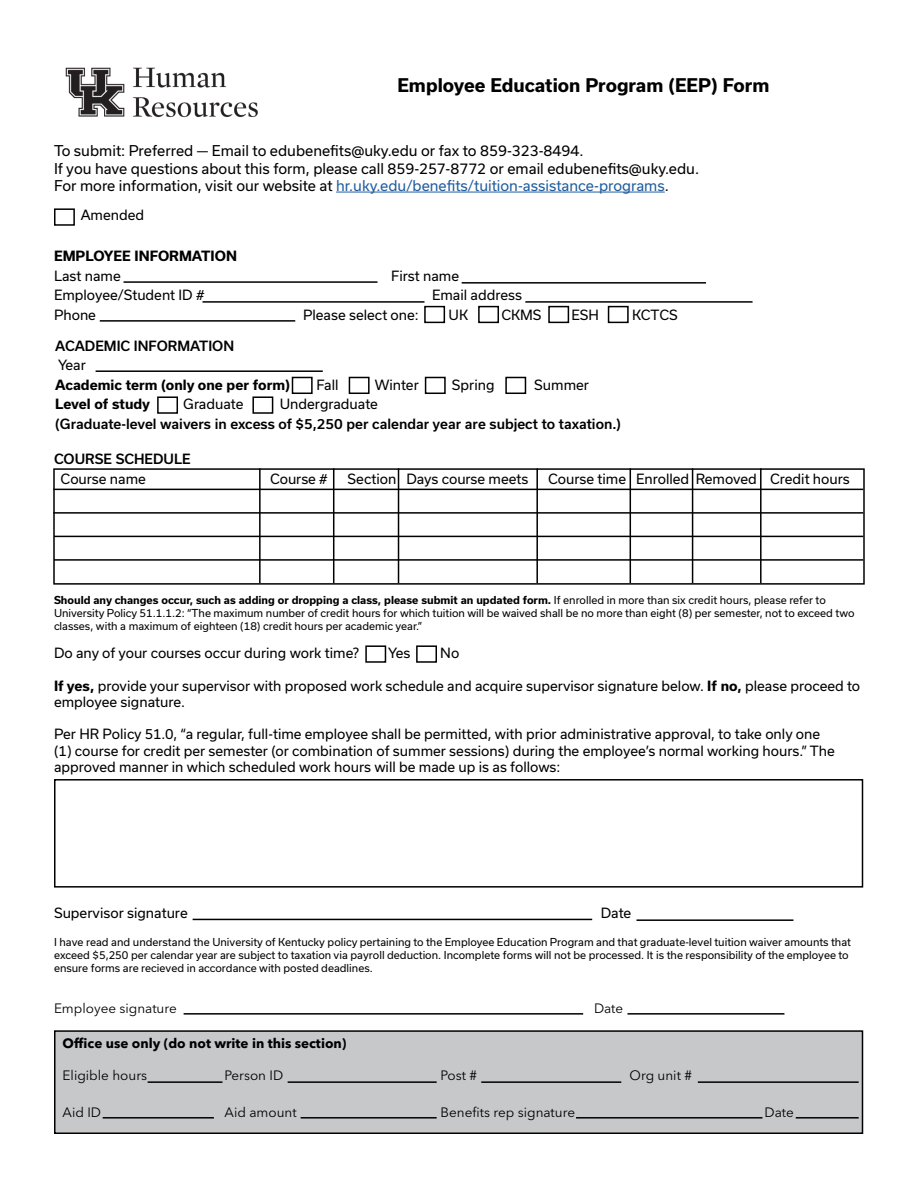
<style>
.page{position:relative;width:918px;height:1188px;background:#fff}
.page>*{position:absolute;margin:0;border:0;box-sizing:border-box;transform-origin:0 0}
.t1{font:700 18px "Usual";color:#000}
.t2{font:14.25px/17.1px "Usual";color:#000}
.t3{font:13.5px/16.2px "Usual";color:#000}
.t4{font:500 13.5px "Usual";color:#000}
.t5{font:13.5px "Avenir Next LT Pro";color:#000}
.t6{font:700 13.5px "Usual";color:#000}
.t7{font:700 13.5px "Avenir Next LT Pro";color:#000}
.t8{font:10.5px/12.6px "Usual";color:#000}
.s1{color:#215e9e}
.s2{font-weight:700}
</style>
<div class="page">
<img style="left:65px;top:67px;width:193px;height:51px">
<hr style="left:336px;top:192px;width:329px;height:1px;background:#215e9e">
<hr style="left:124px;top:281px;width:254px;height:2px;background:#000">
<hr style="left:462px;top:282px;width:244px;height:2px;background:#000">
<hr style="left:202px;top:301px;width:222px;height:2px;background:#000">
<hr style="left:100px;top:320px;width:195px;height:2px;background:#000">
<hr style="left:525px;top:301px;width:228px;height:2px;background:#000">
<div style="left:424px;top:306px;width:21px;height:17px;border:2px solid #000"></div>
<div style="left:478px;top:306px;width:21px;height:17px;border:2px solid #000"></div>
<div style="left:548px;top:306px;width:21px;height:17px;border:2px solid #000"></div>
<div style="left:608px;top:306px;width:21px;height:17px;border:2px solid #000"></div>
<hr style="left:96px;top:370px;width:227px;height:2px;background:#000">
<div style="left:157px;top:396px;width:21px;height:18px;border:2px solid #000"></div>
<div style="left:252px;top:396px;width:21px;height:18px;border:2px solid #000"></div>
<div style="left:292px;top:377px;width:21px;height:17px;border:2px solid #000"></div>
<div style="left:349px;top:377px;width:21px;height:17px;border:2px solid #000"></div>
<div style="left:425px;top:377px;width:21px;height:17px;border:2px solid #000"></div>
<div style="left:505px;top:377px;width:21px;height:17px;border:2px solid #000"></div>
<div style="left:55px;top:1031px;width:807px;height:102px;background:#c7c8ca"></div>
<div style="left:54px;top:1030px;width:809px;height:104px;border:2px solid #000"></div>
<hr style="left:148px;top:1081px;width:74px;height:2px;background:#000">
<hr style="left:288px;top:1081px;width:149px;height:2px;background:#000">
<hr style="left:481px;top:1081px;width:140px;height:2px;background:#000">
<hr style="left:698px;top:1081px;width:161px;height:2px;background:#000">
<hr style="left:103px;top:1117px;width:111px;height:2px;background:#000">
<hr style="left:301px;top:1117px;width:136px;height:2px;background:#000">
<hr style="left:576px;top:1117px;width:186px;height:2px;background:#000">
<hr style="left:796px;top:1117px;width:63px;height:2px;background:#000">
<div style="left:53px;top:468px;width:812px;height:117px;border:2px solid #000"></div>
<hr style="left:53px;top:489px;width:810px;height:1px;background:#000">
<hr style="left:53px;top:512px;width:810px;height:2px;background:#000">
<hr style="left:54px;top:536px;width:809px;height:1px;background:#000">
<hr style="left:54px;top:559px;width:809px;height:2px;background:#000">
<hr style="left:259px;top:468px;width:2px;height:115px;background:#000">
<hr style="left:333px;top:468px;width:1px;height:115px;background:#000">
<hr style="left:398px;top:468px;width:1px;height:115px;background:#000">
<hr style="left:536px;top:468px;width:2px;height:115px;background:#000">
<hr style="left:630px;top:468px;width:1px;height:115px;background:#000">
<hr style="left:692px;top:468px;width:1px;height:115px;background:#000">
<hr style="left:760px;top:468px;width:2px;height:115px;background:#000">
<div style="left:365px;top:645px;width:21px;height:18px;border:2px solid #000"></div>
<div style="left:416px;top:645px;width:21px;height:18px;border:2px solid #000"></div>
<div style="left:54px;top:779px;width:809px;height:109px;border:2px solid #000"></div>
<hr style="left:193px;top:919px;width:399px;height:1px;background:#000">
<hr style="left:636px;top:919px;width:157px;height:2px;background:#000">
<hr style="left:627px;top:1013px;width:157px;height:2px;background:#000">
<hr style="left:184px;top:1013px;width:399px;height:2px;background:#000">
<div style="left:54px;top:208px;width:21px;height:18px;border:2px solid #000"></div>
<h1 class="t1" style="left:397px;top:75px;width:374px">Employee Education Program (EEP) Form</h1>
<p class="t2" style="left:54px;top:143px;width:647px">To submit: Preferred — Email to edubenefits@uky.edu or fax to 859-323-8494.<br>If you have questions about this form, please call 859-257-8772 or email edubenefits@uky.edu.<br>For more information, visit our website at <span class="s1">hr.uky.edu/benefits/tuition-assistance-programs</span>.</p>
<p class="t3" style="left:81px;top:207px;width:65px">Amended</p>
<p class="t6" style="left:54px;top:249px;width:185px">EMPLOYEE INFORMATION</p>
<p class="t3" style="left:54px;top:268px;width:68px">Last name</p>
<p class="t3" style="left:391px;top:268px;width:69px">First name</p>
<p class="t3" style="left:54px;top:287px;width:152px">Employee/Student ID #</p>
<p class="t3" style="left:432px;top:287px;width:92px">Email address</p>
<p class="t3" style="left:54px;top:307px;width:44px">Phone</p>
<p class="t3" style="left:303px;top:307px;width:117px">Please select one:</p>
<p class="t3" style="left:449px;top:307px;width:21px">UK</p>
<p class="t3" style="left:501px;top:307px;width:42px">CKMS</p>
<p class="t3" style="left:571px;top:307px;width:29px">ESH</p>
<p class="t3" style="left:632px;top:307px;width:47px">KCTCS</p>
<p class="t4" style="left:55px;top:338px;width:180px">ACADEMIC INFORMATION</p>
<p class="t3" style="left:58px;top:357px;width:29px">Year</p>
<p class="t6" style="left:55px;top:377px;width:236px">Academic term (only one per form)</p>
<p class="t3" style="left:317px;top:376px;width:24px">Fall</p>
<p class="t3" style="left:375px;top:376px;width:46px">Winter</p>
<p class="t3" style="left:452px;top:376px;width:44px">Spring</p>
<p class="t3" style="left:534px;top:376px;width:56px">Summer</p>
<p class="t6" style="left:55px;top:396px;width:96px">Level of study</p>
<p class="t3" style="left:183px;top:396px;width:62px">Graduate</p>
<p class="t3" style="left:280px;top:396px;width:100px">Undergraduate</p>
<p class="t4" style="left:55px;top:416px;width:567px">(Graduate-level waivers in excess of $5,250 per calendar year are subject to taxation.)</p>
<p class="t4" style="left:54px;top:451px;width:138px">COURSE SCHEDULE</p>
<p class="t3" style="left:61px;top:470px;width:87px">Course name</p>
<p class="t3" style="left:270px;top:470px;width:59px">Course #</p>
<p class="t3" style="left:348px;top:470px;width:182px">Section Days course meets</p>
<p class="t3" style="left:548px;top:470px;width:303px">Course time Enrolled Removed Credit hours</p>
<p class="t8" style="left:54px;top:594px;width:802px"><span class="s2">Should any changes occur, such as adding or dropping a class, please submit an updated form.</span> If enrolled in more than six credit hours, please refer to<br>University Policy 51.1.1.2: “The maximum number of credit hours for which tuition will be waived shall be no more than eight (8) per semester, not to exceed two classes, with a maximum of eighteen (18) credit hours per academic year.”</p>
<p class="t3" style="left:54px;top:645px;width:307px">Do any of your courses occur during work time?</p>
<p class="t3" style="left:388px;top:645px;width:24px">Yes</p>
<p class="t3" style="left:440px;top:645px;width:21px">No</p>
<p class="t3" style="left:54px;top:678px;width:808px"><span class="s2">If yes,</span> provide your supervisor with proposed work schedule and acquire supervisor signature below. <span class="s2">If no,</span> please proceed to employee signature.</p>
<p class="t3" style="left:54px;top:726px;width:782px">Per HR Policy 51.0, “a regular, full-time employee shall be permitted, with prior administrative approval, to take only one (1) course for credit per semester (or combination of summer sessions) during the employee’s normal working hours.” The approved manner in which scheduled work hours will be made up is as follows:</p>
<p class="t3" style="left:54px;top:905px;width:135px">Supervisor signature</p>
<p class="t3" style="left:601px;top:905px;width:32px">Date</p>
<p class="t8" style="left:54px;top:936px;width:799px">I have read and understand the University of Kentucky policy pertaining to the Employee Education Program and that graduate-level tuition waiver amounts that exceed $5,250 per calendar year are subject to taxation via payroll deduction. Incomplete forms will not be processed. It is the responsibility of the employee to ensure forms are recieved in accordance with posted deadlines.</p>
<p class="t5" style="left:54px;top:1000px;width:124px">Employee signature</p>
<p class="t5" style="left:594px;top:1000px;width:31px">Date</p>
<p class="t7" style="left:63px;top:1035px;width:285px">Office use only (do not write in this section)</p>
<p class="t5" style="left:63px;top:1067px;width:86px">Eligible hours</p>
<p class="t5" style="left:225px;top:1067px;width:60px">Person ID</p>
<p class="t5" style="left:441px;top:1067px;width:38px">Post #</p>
<p class="t5" style="left:630px;top:1067px;width:64px">Org unit #</p>
<p class="t5" style="left:63px;top:1105px;width:40px">Aid ID</p>
<p class="t5" style="left:225px;top:1105px;width:74px">Aid amount</p>
<p class="t5" style="left:441px;top:1105px;width:136px">Benefits rep signature</p>
<p class="t5" style="left:765px;top:1105px;width:31px">Date</p>
</div>
